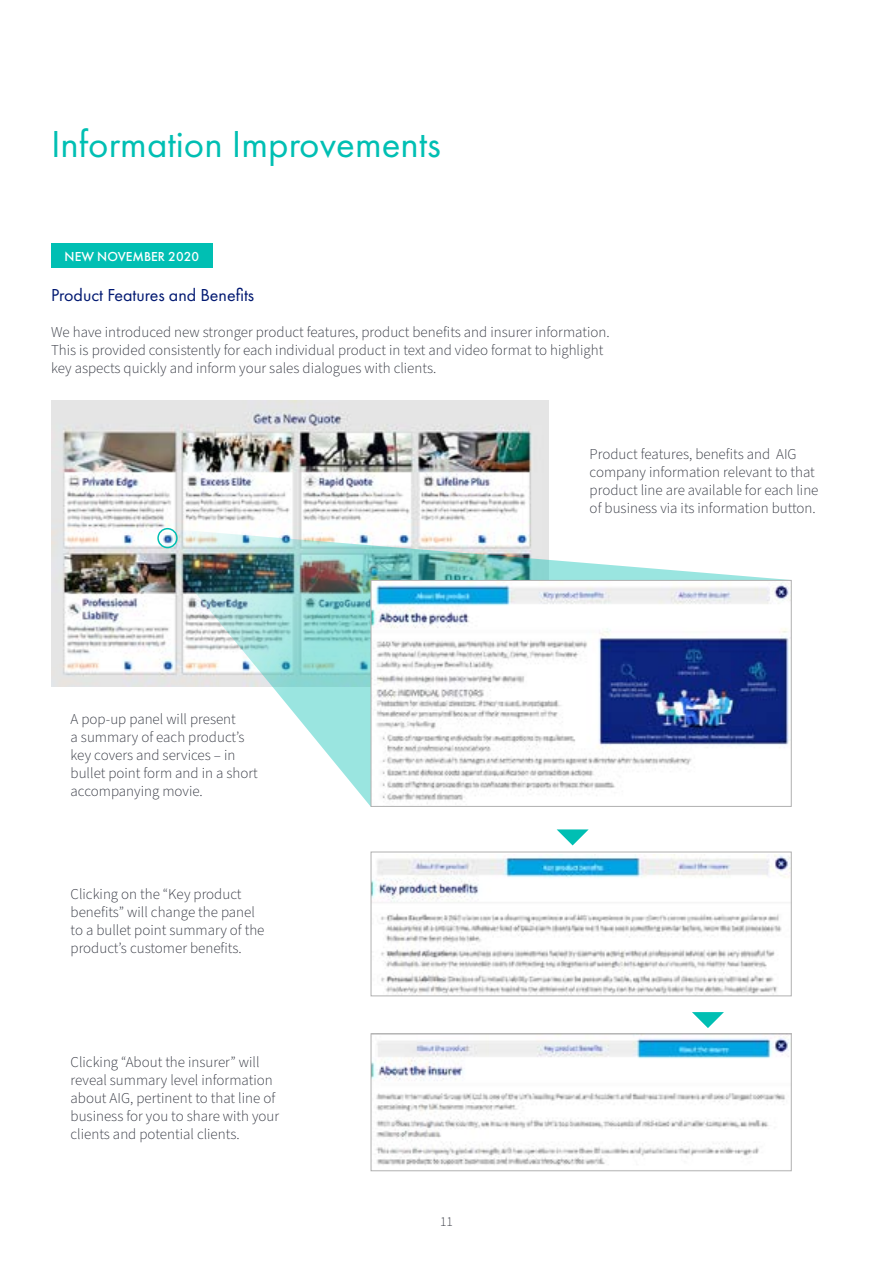
<style>
.page{position:relative;width:893px;height:1263px;background:#fff}
.page>*{position:absolute;margin:0;border:0;box-sizing:border-box;transform-origin:0 0}
.t1{font:39px "Futura PT";color:#00bfb3}
.t2{font:18px "Futura PT";color:#001871}
.t3{font:300 15px/18px "Source Sans Pro";color:#343741}
.t4{font:500 13.5px "Futura PT";color:#fff}
.t5{font:300 13.5px "Source Sans Pro";color:#343741}
</style>
<div class="page">
<div style="left:51px;top:244px;width:162px;height:24px;background:#00bfb3"></div>
<img style="left:51px;top:400px;width:497px;height:286px">
<img style="left:373px;top:854px;width:417px;height:140px">
<div style="left:371px;top:852px;width:421px;height:144px;border:1px solid #b1b1b1"></div>
<img style="left:373px;top:1035px;width:416px;height:131px">
<div style="left:371px;top:1033px;width:421px;height:138px;border:1px solid #b1b1b1"></div>
<img style="left:151px;top:528px;width:640px;height:278px">
<img style="left:373px;top:582px;width:417px;height:223px">
<div style="left:371px;top:580px;width:421px;height:227px;border:1px solid #b1b1b1"></div>
<div style="left:157px;top:528px;width:21px;height:20px;border:2px solid #00bfb3;border-radius:50%"></div>
<svg style="left:557px;top:829px;width:32px;height:16px"></svg>
<svg style="left:692px;top:1012px;width:32px;height:16px"></svg>
<h1 class="t1" style="left:51px;top:121px;width:391px">Information Improvements</h1>
<p class="t4" style="left:65px;top:248px;width:136px">NEW NOVEMBER 2020</p>
<p class="t2" style="left:51px;top:284px;width:205px">Product Features and Benefits</p>
<p class="t3" style="left:51px;top:323px;width:560px">We have introduced new stronger product features, product benefits and insurer information.<br>This is provided consistently for each individual product in text and video format to highlight key aspects quickly and inform your sales dialogues with clients.</p>
<p class="t3" style="left:71px;top:711px;width:189px">A pop-up panel will present<br>a summary of each product’s key covers and services – in bullet point form and in a short accompanying movie.</p>
<p class="t3" style="left:71px;top:886px;width:195px">Clicking on the “Key product benefits” will change the panel to a bullet point summary of the product’s customer benefits.</p>
<p class="t3" style="left:71px;top:1053px;width:210px">Clicking “About the insurer” will reveal summary level information about AIG, pertinent to that line of business for you to share with your clients and potential clients.</p>
<p class="t3" style="left:590px;top:445px;width:230px">Product features, benefits and AIG company information relevant to that product line are available for each line of business via its information button.</p>
<p class="t5" style="left:440px;top:1212px;width:14px">11</p>
</div>
